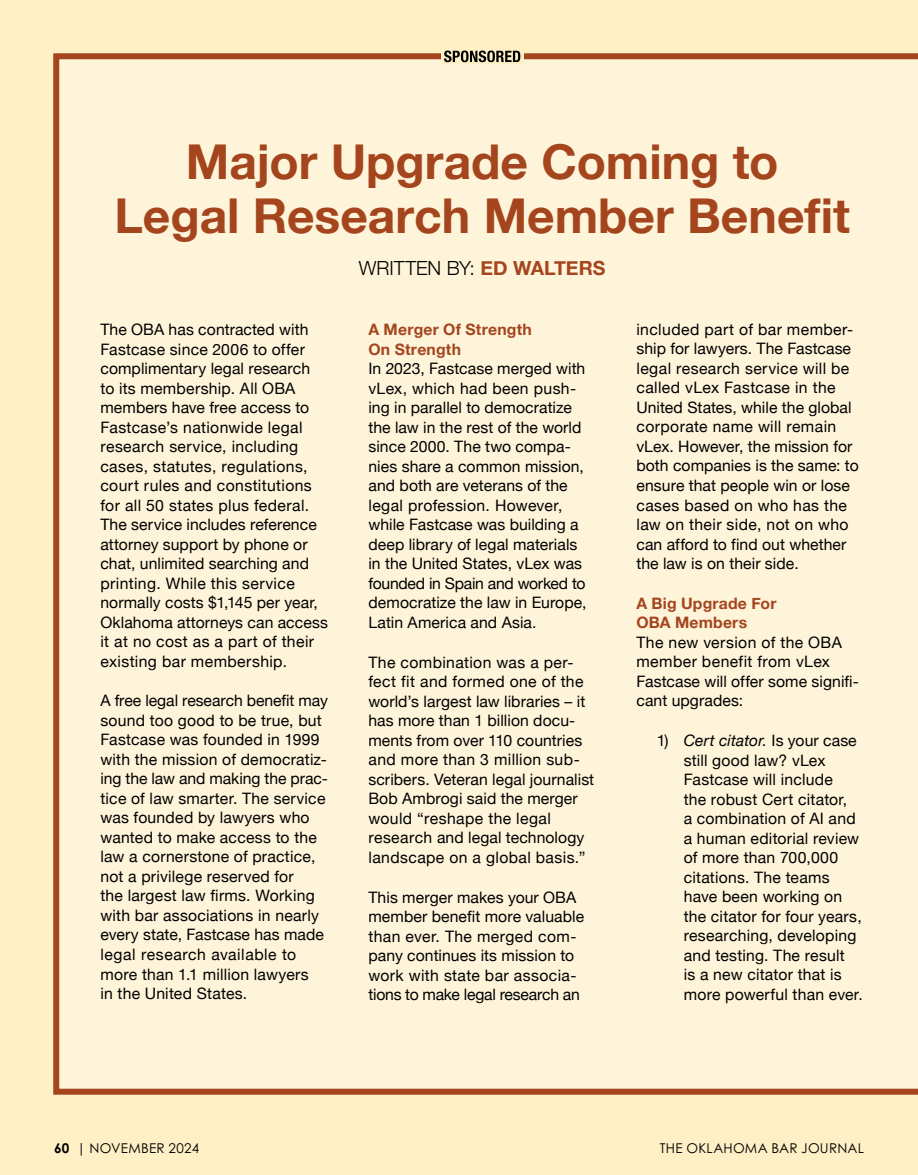
<style>
.page{position:relative;width:918px;height:1175px;background:#fff}
.page>*{position:absolute;margin:0;border:0;box-sizing:border-box;transform-origin:0 0}
.t1{font:700 48px/54px "Helvetica Neue";color:#a4451e;text-align:center}
.t2{font:300 19.5px "Helvetica Neue";letter-spacing:-.005em;color:#000}
.t3{font:15.75px/19.5px "Helvetica Neue";letter-spacing:.01em;color:#000}
.t4{font:700 15.75px/19.5px "Helvetica Neue";letter-spacing:.01em;color:#a4451e}
.t5{font:13.5px "Century Gothic Pro";letter-spacing:.015em;color:#000}
.s1{font-weight:700;color:#a4451e}
.s2{font-style:italic}
.s3{font-weight:700}
</style>
<div class="page">
<div style="left:0;top:0;width:918px;height:1174px;background:#feefc5"></div>
<div style="left:53px;top:53px;width:865px;height:1041px;background:#fef4da"></div>
<svg style="left:441px;top:50px;width:82px;height:14px"></svg>
<svg style="left:444px;top:51px;width:76px;height:11px"></svg>
<h1 class="t1" style="left:114px;top:136px;width:737px">Major Upgrade Coming to<br>Legal Research Member Benefit</h1>
<p class="t2" style="left:359px;top:252px;width:248px">WRITTEN BY: <span class="s1">ED WALTERS</span></p>
<p class="t3" style="left:100px;top:320px;width:229px">The OBA has contracted with<br>Fastcase since 2006 to offer complimentary legal research to its membership. All OBA members have free access to<br>Fastcase’s nationwide legal research service, including cases, statutes, regulations, court rules and constitutions for all 50 states plus federal.<br>The service includes reference attorney support by phone or chat, unlimited searching and printing. While this service normally costs $1,145 per year,<br>Oklahoma attorneys can access it at no cost as a part of their existing bar membership.</p>
<p class="t3" style="left:100px;top:692px;width:229px">A free legal research benefit may sound too good to be true, but<br>Fastcase was founded in 1999 with the mission of democratiz&shy;ing the law and making the prac&shy;tice of law smarter. The service was founded by lawyers who wanted to make access to the law a cornerstone of practice, not a privilege reserved for<br>the largest law firms. Working with bar associations in nearly every state, Fastcase has made legal research available to more than 1.1 million lawyers<br>in the United States.</p>
<p class="t4" style="left:368px;top:320px;width:165px">A Merger Of Strength<br>On Strength</p>
<p class="t3" style="left:368px;top:360px;width:220px">In 2023, Fastcase merged with vLex, which had been push&shy;ing in parallel to democratize the law in the rest of the world since 2000. The two compa&shy;nies share a common mission, and both are veterans of the legal profession. However, while Fastcase was building a deep library of legal materials in the United States, vLex was founded in Spain and worked to democratize the law in Europe,<br>Latin America and Asia.</p>
<p class="t3" style="left:368px;top:653px;width:227px">The combination was a per&shy;fect fit and formed one of the world’s largest law libraries – it has more than 1 billion docu&shy;ments from over 110 countries and more than 3 million sub&shy;scribers. Veteran legal journalist<br>Bob Ambrogi said the merger would “reshape the legal research and legal technology landscape on a global basis.”</p>
<p class="t3" style="left:368px;top:888px;width:217px">This merger makes your OBA member benefit more valuable than ever. The merged com&shy;pany continues its mission to work with state bar associa&shy;tions to make legal research an</p>
<p class="t3" style="left:636px;top:320px;width:224px">included part of bar member&shy;ship for lawyers. The Fastcase legal research service will be called vLex Fastcase in the<br>United States, while the global corporate name will remain vLex. However, the mission for both companies is the same: to ensure that people win or lose cases based on who has the law on their side, not on who can afford to find out whether the law is on their side.</p>
<p class="t4" style="left:636px;top:594px;width:142px">A Big Upgrade For<br>OBA Members</p>
<p class="t3" style="left:636px;top:633px;width:224px">The new version of the OBA member benefit from vLex<br>Fastcase will offer some signifi&shy;cant upgrades:</p>
<p class="t3" style="left:684px;top:731px;width:181px;text-indent:-27px">1) <span class="s2">Cert citator.</span> Is your case still good law? vLex<br>Fastcase will include<br>the robust Cert citator,<br>a combination of AI and a human editorial review of more than 700,000 citations. The teams have been working on the citator for four years, researching, developing and testing. The result<br>is a new citator that is more powerful than ever.</p>
<p class="t5" style="left:54px;top:1139px;width:147px"><span class="s3">60</span> | NOVEMBER 2024</p>
<p class="t5" style="left:660px;top:1139px;width:206px">THE OKLAHOMA BAR JOURNAL</p>
</div>
